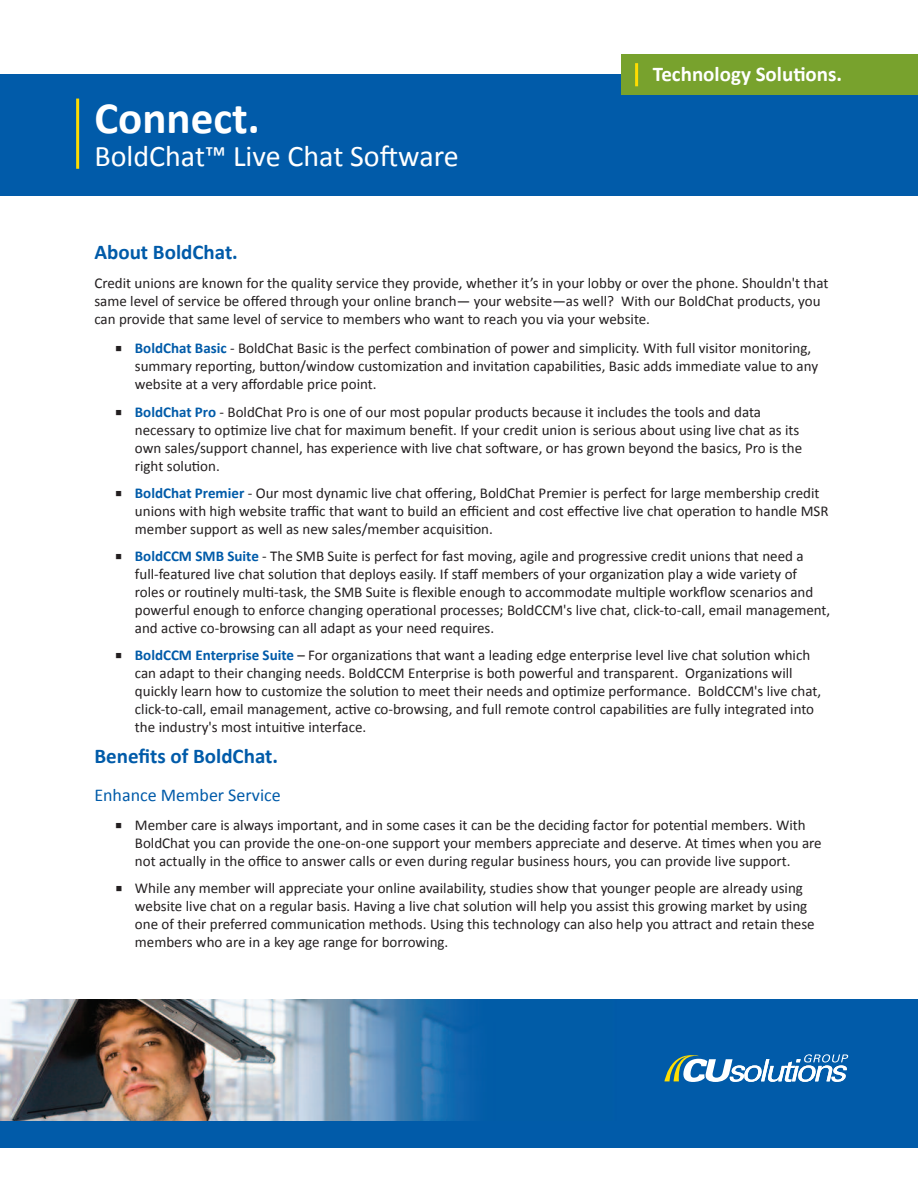
<style>
.page{position:relative;width:918px;height:1188px;background:#fff}
.page>*{position:absolute;margin:0;border:0;box-sizing:border-box;transform-origin:0 0}
.t1{font:700 45px "Calibri";color:#fff}
.t2{font:30px "Calibri";color:#fff}
.t3{font:700 21px "Calibri";color:#015ba9}
.t4{font:700 21px "Calibri";color:#fff}
.t5{font:18px "Calibri";color:#015ba9}
.t6{font:15px/18px "Calibri";color:#231f20}
.s1{font-family:"Lucida Grande"}
.s2{font-weight:700;color:#015ba9}
</style>
<div class="page">
<div style="left:0;top:74px;width:918px;height:122px;background:#015ba9"></div>
<div style="left:0;top:1107px;width:918px;height:41px;background:#015ba9"></div>
<img style="left:0;top:999px;width:918px;height:121px">
<div style="left:621px;top:54px;width:297px;height:40px;background:#78a22d"></div>
<hr style="left:635px;top:63px;width:3px;height:23px;background:#ffdd01">
<svg style="left:664px;top:1053px;width:185px;height:29px"></svg>
<hr style="left:76px;top:99px;width:3px;height:70px;background:#ffdd01">
<h1 class="t1" style="left:94px;top:90px;width:167px">Connect.</h1>
<h2 class="t2" style="left:94px;top:137px;width:366px">BoldChat™ Live Chat Software</h2>
<h3 class="t4" style="left:653px;top:61px;width:191px">Technology Solutions.</h3>
<h3 class="t3" style="left:94px;top:239px;width:145px">About BoldChat.</h3>
<p class="t6" style="left:94px;top:274px;width:736px">Credit unions are known for the quality service they provide, whether it’s in your lobby or over the phone. Shouldn't that same level of service be offered through your online branch— your website—as well? With our BoldChat products, you can provide that same level of service to members who want to reach you via your website.</p>
<p class="t6" style="left:135px;top:339px;width:685px;text-indent:-20px"><span class="s1">■</span> <span class="s2">BoldChat Basic</span> - BoldChat Basic is the perfect combination of power and simplicity. With full visitor monitoring, summary reporting, button/window customization and invitation capabilities, Basic adds immediate value to any website at a very affordable price point.</p>
<p class="t6" style="left:135px;top:402px;width:669px;text-indent:-20px"><span class="s1">■</span> <span class="s2">BoldChat Pro</span> - BoldChat Pro is one of our most popular products because it includes the tools and data necessary to optimize live chat for maximum benefit. If your credit union is serious about using live chat as its own sales/support channel, has experience with live chat software, or has grown beyond the basics, Pro is the right solution.</p>
<p class="t6" style="left:135px;top:484px;width:695px;text-indent:-20px"><span class="s1">■</span> <span class="s2">BoldChat Premier</span> - Our most dynamic live chat offering, BoldChat Premier is perfect for large membership credit unions with high website traffic that want to build an efficient and cost effective live chat operation to handle MSR member support as well as new sales/member acquisition.</p>
<p class="t6" style="left:135px;top:547px;width:697px;text-indent:-20px"><span class="s1">■</span> <span class="s2">BoldCCM SMB Suite</span> - The SMB Suite is perfect for fast moving, agile and progressive credit unions that need a full-featured live chat solution that deploys easily. If staff members of your organization play a wide variety of roles or routinely multi-task, the SMB Suite is flexible enough to accommodate multiple workflow scenarios and powerful enough to enforce changing operational processes; BoldCCM's live chat, click-to-call, email management, and active co-browsing can all adapt as your need requires.</p>
<p class="t6" style="left:135px;top:646px;width:688px;text-indent:-20px"><span class="s1">■</span> <span class="s2">BoldCCM Enterprise Suite</span> – For organizations that want a leading edge enterprise level live chat solution which can adapt to their changing needs. BoldCCM Enterprise is both powerful and transparent. Organizations will quickly learn how to customize the solution to meet their needs and optimize performance. BoldCCM's live chat, click-to-call, email management, active co-browsing, and full remote control capabilities are fully integrated into the industry's most intuitive interface.</p>
<h3 class="t3" style="left:94px;top:743px;width:185px">Benefits of BoldChat.</h3>
<p class="t5" style="left:94px;top:784px;width:188px">Enhance Member Service</p>
<p class="t6" style="left:135px;top:816px;width:688px;text-indent:-20px"><span class="s1">■</span> Member care is always important, and in some cases it can be the deciding factor for potential members. With<br>BoldChat you can provide the one-on-one support your members appreciate and deserve. At times when you are not actually in the office to answer calls or even during regular business hours, you can provide live support.</p>
<p class="t6" style="left:135px;top:879px;width:681px;text-indent:-20px"><span class="s1">■</span> While any member will appreciate your online availability, studies show that younger people are already using website live chat on a regular basis. Having a live chat solution will help you assist this growing market by using one of their preferred communication methods. Using this technology can also help you attract and retain these members who are in a key age range for borrowing.</p>
</div>
